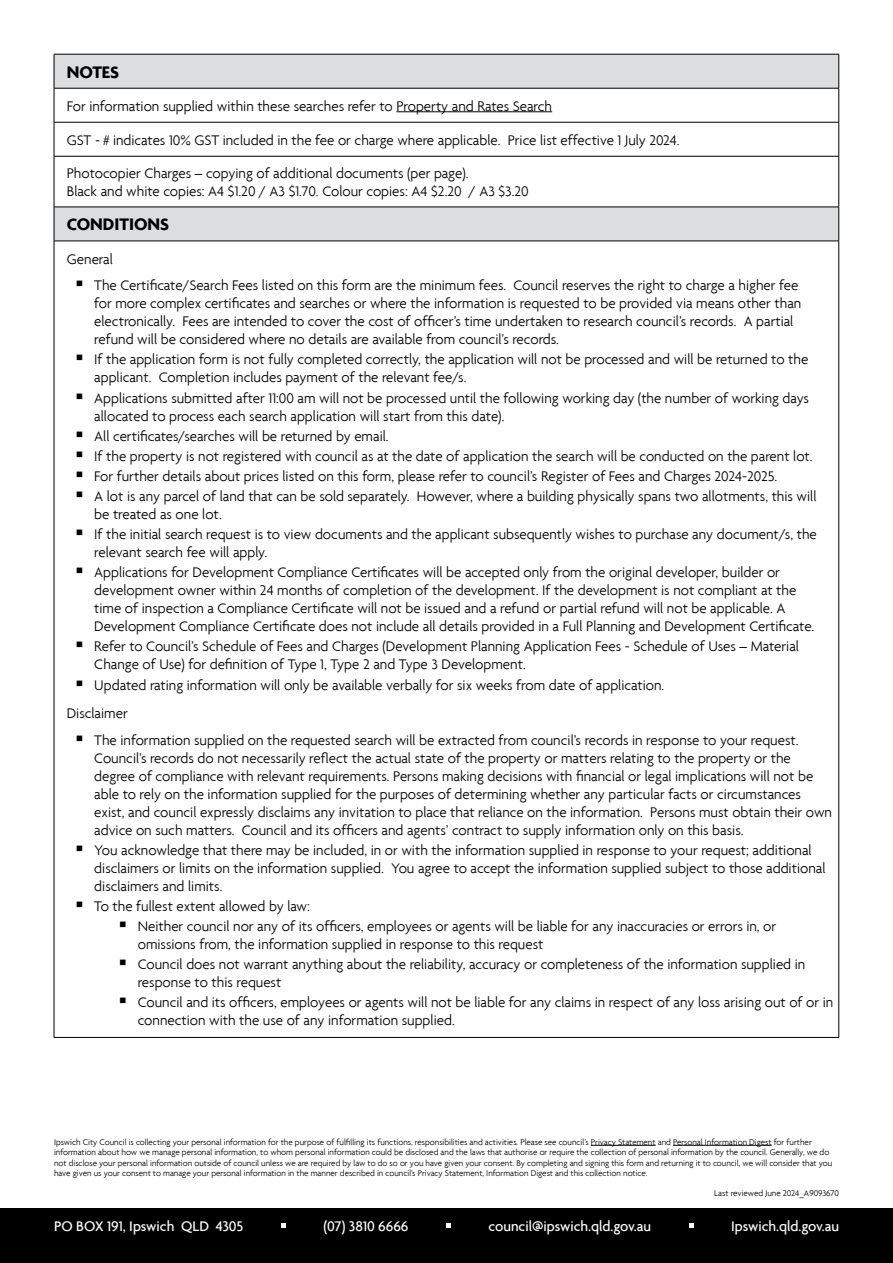
<style>
.page{position:relative;width:893px;height:1263px;background:#fff}
.page>*{position:absolute;margin:0;border:0;box-sizing:border-box;transform-origin:0 0}
.t1{font:700 18px "Agenda";color:#000}
.t2{font:300 15px/18px "Agenda";color:#000}
.t3{font:500 15px "Agenda";color:#fff}
.t4{font:300 9px/10.5px "Agenda";color:#000}
</style>
<div class="page">
<div style="left:0;top:1208px;width:893px;height:55px;background:#000"></div>
<svg style="left:281px;top:1224px;width:5px;height:4px"></svg>
<svg style="left:446px;top:1224px;width:5px;height:4px"></svg>
<svg style="left:689px;top:1224px;width:4px;height:4px"></svg>
<svg style="left:55px;top:55px;width:783px;height:186px"></svg>
<hr style="left:54px;top:54px;width:785px;height:1px;background:#000">
<hr style="left:54px;top:54px;width:1px;height:34px;background:#000">
<hr style="left:838px;top:54px;width:1px;height:34px;background:#000">
<hr style="left:54px;top:88px;width:785px;height:1px;background:#000">
<hr style="left:54px;top:88px;width:1px;height:34px;background:#000">
<hr style="left:838px;top:88px;width:1px;height:34px;background:#000">
<hr style="left:54px;top:122px;width:785px;height:1px;background:#000">
<hr style="left:54px;top:122px;width:1px;height:34px;background:#000">
<hr style="left:838px;top:122px;width:1px;height:34px;background:#000">
<hr style="left:54px;top:156px;width:785px;height:1px;background:#000">
<hr style="left:54px;top:156px;width:1px;height:51px;background:#000">
<hr style="left:838px;top:156px;width:1px;height:51px;background:#000">
<hr style="left:54px;top:207px;width:785px;height:1px;background:#000">
<hr style="left:54px;top:207px;width:1px;height:34px;background:#000">
<hr style="left:838px;top:207px;width:1px;height:34px;background:#000">
<hr style="left:54px;top:241px;width:785px;height:1px;background:#000">
<hr style="left:54px;top:241px;width:1px;height:796px;background:#000">
<hr style="left:838px;top:241px;width:1px;height:796px;background:#000">
<hr style="left:54px;top:1037px;width:785px;height:1px;background:#000">
<hr style="left:396px;top:112px;width:156px;height:1px;background:#000">
<hr style="left:591px;top:1145px;width:65px;height:1px;background:#000">
<hr style="left:673px;top:1145px;width:99px;height:1px;background:#000">
<p class="t1" style="left:67px;top:61px;width:54px">NOTES</p>
<p class="t2" style="left:67px;top:97px;width:487px">For information supplied within these searches refer to Property and Rates Search</p>
<p class="t2" style="left:67px;top:131px;width:614px">GST - # indicates 10% GST included in the fee or charge where applicable. Price list effective 1 July 2024.</p>
<p class="t2" style="left:67px;top:164px;width:464px">Photocopier Charges – copying of additional documents (per page).<br>Black and white copies: A4 $1.20 / A3 $1.70. Colour copies: A4 $2.20 / A3 $3.20</p>
<p class="t1" style="left:67px;top:214px;width:104px">CONDITIONS</p>
<p class="t2" style="left:94px;top:245px;width:706px;line-height:26.5px;text-indent:-27px">General<br>The Certificate/Search Fees listed on this form are the minimum fees. Council reserves the right to charge a higher fee</p>
<p class="t2" style="left:94px;top:294px;width:709px">for more complex certificates and searches or where the information is requested to be provided via means other than electronically. Fees are intended to cover the cost of officer’s time undertaken to research council’s records. A partial refund will be considered where no details are available from council’s records.</p>
<p class="t2" style="left:94px;top:350px;width:715px">If the application form is not fully completed correctly, the application will not be processed and will be returned to the applicant. Completion includes payment of the relevant fee/s.</p>
<p class="t2" style="left:94px;top:388px;width:716px">Applications submitted after 11:00 am will not be processed until the following working day (the number of working days allocated to process each search application will start from this date).</p>
<p class="t2" style="left:94px;top:425px;width:724px;line-height:20.1px">All certificates/searches will be returned by email.<br>If the property is not registered with council as at the date of application the search will be conducted on the parent lot.<br>For further details about prices listed on this form, please refer to council’s Register of Fees and Charges 2024-2025.<br>A lot is any parcel of land that can be sold separately. However, where a building physically spans two allotments, this will</p>
<p class="t2" style="left:94px;top:504px;width:724px;line-height:20.1px">be treated as one lot.<br>If the initial search request is to view documents and the applicant subsequently wishes to purchase any document/s, the</p>
<p class="t2" style="left:94px;top:542px;width:687px;line-height:20.1px">relevant search fee will apply.<br>Applications for Development Compliance Certificates will be accepted only from the original developer, builder or</p>
<p class="t2" style="left:94px;top:581px;width:722px">development owner within 24 months of completion of the development. If the development is not compliant at the time of inspection a Compliance Certificate will not be issued and a refund or partial refund will not be applicable. A<br>Development Compliance Certificate does not include all details provided in a Full Planning and Development Certificate.</p>
<p class="t2" style="left:94px;top:637px;width:706px">Refer to Council’s Schedule of Fees and Charges (Development Planning Application Fees - Schedule of Uses – Material<br>Change of Use) for definition of Type 1, Type 2 and Type 3 Development.</p>
<p class="t2" style="left:67px;top:670px;width:599px;line-height:28.7px;text-indent:27px">Updated rating information will only be available verbally for six weeks from date of application.<br>Disclaimer</p>
<p class="t2" style="left:94px;top:731px;width:739px">The information supplied on the requested search will be extracted from council’s records in response to your request.<br>Council’s records do not necessarily reflect the actual state of the property or matters relating to the property or the degree of compliance with relevant requirements. Persons making decisions with financial or legal implications will not be able to rely on the information supplied for the purposes of determining whether any particular facts or circumstances exist, and council expressly disclaims any invitation to place that reliance on the information. Persons must obtain their own advice on such matters. Council and its officers and agents’ contract to supply information only on this basis.</p>
<p class="t2" style="left:94px;top:841px;width:733px">You acknowledge that there may be included, in or with the information supplied in response to your request; additional disclaimers or limits on the information supplied. You agree to accept the information supplied subject to those additional disclaimers and limits.</p>
<p class="t2" style="left:138px;top:896px;width:640px;line-height:20.1px;text-indent:-43px">To the fullest extent allowed by law:<br>Neither council nor any of its officers, employees or agents will be liable for any inaccuracies or errors in, or</p>
<p class="t2" style="left:138px;top:934px;width:669px;line-height:20.1px">omissions from, the information supplied in response to this request<br>Council does not warrant anything about the reliability, accuracy or completeness of the information supplied in</p>
<p class="t2" style="left:138px;top:972px;width:697px;line-height:20.1px">response to this request<br>Council and its officers, employees or agents will not be liable for any claims in respect of any loss arising out of or in</p>
<p class="t2" style="left:138px;top:1011px;width:319px">connection with the use of any information supplied.</p>
<p class="t4" style="left:54px;top:1136px;width:780px">Ipswich City Council is collecting your personal information for the purpose of fulfilling its functions, responsibilities and activities. Please see council’s Privacy Statement and Personal Information Digest for further information about how we manage personal information, to whom personal information could be disclosed and the laws that authorise or require the collection of personal information by the council. Generally, we do not disclose your personal information outside of council unless we are required by law to do so or you have given your consent. By completing and signing this form and returning it to council, we will consider that you have given us your consent to manage your personal information in the manner described in council’s Privacy Statement, Information Digest and this collection notice.</p>
<p class="t4" style="left:714px;top:1188px;width:126px">Last reviewed June 2024_A9093670</p>
<p class="t3" style="left:54px;top:1217px;width:191px">PO BOX 191, Ipswich QLD 4305</p>
<p class="t3" style="left:323px;top:1217px;width:87px">(07) 3810 6666</p>
<p class="t3" style="left:489px;top:1217px;width:164px">council@ipswich.qld.gov.au</p>
<p class="t3" style="left:731px;top:1217px;width:109px">Ipswich.qld.gov.au</p>
</div>
